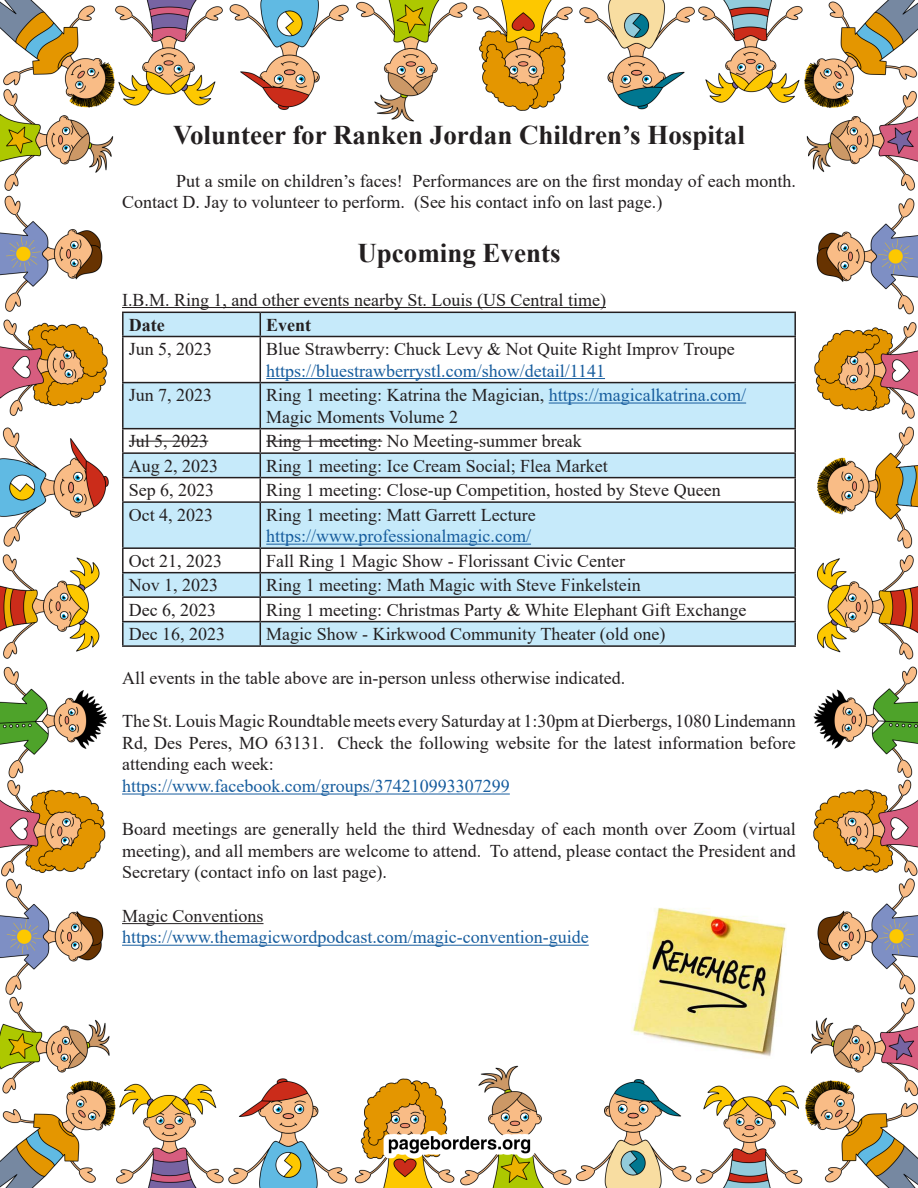
<style>
.page{position:relative;width:918px;height:1188px;background:#fff}
.page>*{position:absolute;margin:0;border:0;box-sizing:border-box;transform-origin:0 0}
.Article_Title{font:700 27px "Times New Roman";color:#231f20}
.t1{font:18px/21.6px "Times New Roman";color:#231f20;text-align:justify}
.t2{font:18px "Times New Roman";color:#175d9e}
.t3{font:700 18px "Times New Roman";color:#231f20}
.s1{color:#175d9e}
</style>
<div class="page">
<img style="left:0;top:0;width:918px;height:1188px">
<hr style="left:122px;top:307px;width:484px;height:1px;background:#231f20">
<hr style="left:122px;top:794px;width:388px;height:1px;background:#175d9e">
<hr style="left:122px;top:923px;width:142px;height:1px;background:#231f20">
<hr style="left:122px;top:945px;width:467px;height:1px;background:#175d9e">
<svg style="left:124px;top:313px;width:670px;height:332px;fill:#c6eafa"></svg>
<hr style="left:122px;top:312px;width:138px;height:1px;background:#231f20">
<hr style="left:122px;top:313px;width:2px;height:23px;background:#231f20">
<hr style="left:260px;top:312px;width:536px;height:1px;background:#231f20">
<svg style="left:260px;top:313px;width:1px;height:23px"></svg>
<hr style="left:794px;top:313px;width:2px;height:23px;background:#231f20">
<hr style="left:122px;top:336px;width:138px;height:1px;background:#231f20">
<hr style="left:122px;top:337px;width:2px;height:45px;background:#231f20">
<hr style="left:260px;top:336px;width:536px;height:1px;background:#231f20">
<hr style="left:260px;top:337px;width:1px;height:45px;background:#231f20">
<hr style="left:794px;top:337px;width:2px;height:45px;background:#231f20">
<hr style="left:122px;top:382px;width:138px;height:1px;background:#231f20">
<hr style="left:122px;top:383px;width:2px;height:45px;background:#231f20">
<hr style="left:260px;top:382px;width:536px;height:1px;background:#231f20">
<hr style="left:260px;top:383px;width:1px;height:45px;background:#231f20">
<hr style="left:794px;top:383px;width:2px;height:45px;background:#231f20">
<hr style="left:122px;top:428px;width:138px;height:1px;background:#231f20">
<hr style="left:122px;top:429px;width:2px;height:23px;background:#231f20">
<hr style="left:260px;top:428px;width:536px;height:1px;background:#231f20">
<hr style="left:794px;top:429px;width:2px;height:23px;background:#231f20">
<hr style="left:122px;top:452px;width:138px;height:2px;background:#231f20">
<hr style="left:122px;top:454px;width:2px;height:23px;background:#231f20">
<hr style="left:260px;top:452px;width:536px;height:2px;background:#231f20">
<hr style="left:794px;top:454px;width:2px;height:23px;background:#231f20">
<hr style="left:122px;top:477px;width:138px;height:1px;background:#231f20">
<hr style="left:122px;top:478px;width:2px;height:23px;background:#231f20">
<hr style="left:260px;top:477px;width:536px;height:1px;background:#231f20">
<svg style="left:260px;top:429px;width:1px;height:72px"></svg>
<hr style="left:794px;top:478px;width:2px;height:23px;background:#231f20">
<hr style="left:122px;top:501px;width:138px;height:2px;background:#231f20">
<hr style="left:122px;top:503px;width:2px;height:44px;background:#231f20">
<hr style="left:260px;top:501px;width:536px;height:2px;background:#231f20">
<hr style="left:260px;top:503px;width:1px;height:44px;background:#231f20">
<hr style="left:794px;top:503px;width:2px;height:44px;background:#231f20">
<hr style="left:122px;top:547px;width:138px;height:2px;background:#231f20">
<hr style="left:122px;top:549px;width:2px;height:23px;background:#231f20">
<hr style="left:260px;top:547px;width:536px;height:2px;background:#231f20">
<hr style="left:794px;top:549px;width:2px;height:23px;background:#231f20">
<hr style="left:122px;top:572px;width:138px;height:1px;background:#231f20">
<hr style="left:122px;top:573px;width:2px;height:23px;background:#231f20">
<hr style="left:260px;top:572px;width:536px;height:1px;background:#231f20">
<hr style="left:794px;top:573px;width:2px;height:23px;background:#231f20">
<hr style="left:122px;top:596px;width:138px;height:2px;background:#231f20">
<hr style="left:122px;top:598px;width:2px;height:23px;background:#231f20">
<hr style="left:260px;top:596px;width:536px;height:2px;background:#231f20">
<hr style="left:794px;top:598px;width:2px;height:23px;background:#231f20">
<hr style="left:122px;top:621px;width:138px;height:1px;background:#231f20">
<hr style="left:122px;top:622px;width:2px;height:23px;background:#231f20">
<hr style="left:260px;top:621px;width:536px;height:1px;background:#231f20">
<svg style="left:260px;top:549px;width:1px;height:96px"></svg>
<hr style="left:794px;top:622px;width:2px;height:23px;background:#231f20">
<hr style="left:122px;top:645px;width:138px;height:2px;background:#231f20">
<hr style="left:260px;top:645px;width:536px;height:2px;background:#231f20">
<hr style="left:266px;top:378px;width:339px;height:1px;background:#175d9e">
<hr style="left:549px;top:403px;width:197px;height:1px;background:#175d9e">
<hr style="left:129px;top:441px;width:79px;height:1px;background:#231f20">
<hr style="left:266px;top:441px;width:116px;height:1px;background:#231f20">
<hr style="left:266px;top:544px;width:265px;height:1px;background:#175d9e">
<img style="left:625px;top:901px;width:161px;height:163px">
<p class="Article_Title" style="left:173px;top:115px;width:573px">Volunteer for Ranken Jordan Children’s Hospital</p>
<p class="t1" style="left:122px;top:169px;width:675px;text-indent:54px">Put a smile on children’s faces! Performances are on the first monday of each month.<br>Contact D. Jay to volunteer to perform. (See his contact info on last page.)</p>
<p class="Article_Title" style="left:357px;top:234px;width:205px">Upcoming Events</p>
<p class="t1" style="left:122px;top:288px;width:485px">I.B.M. Ring 1, and other events nearby St. Louis (US Central time)</p>
<p class="t3" style="left:129px;top:311px;width:37px">Date</p>
<p class="t3" style="left:266px;top:311px;width:46px">Event</p>
<p class="t1" style="left:129px;top:338px;width:85px">Jun 5, 2023</p>
<p class="t1" style="left:266px;top:338px;width:470px">Blue Strawberry: Chuck Levy &amp; Not Quite Right Improv Troupe</p>
<p class="t2" style="left:266px;top:358px;width:340px">https://bluestrawberrystl.com/show/detail/1141</p>
<p class="t1" style="left:129px;top:384px;width:85px">Jun 7, 2023</p>
<p class="t1" style="left:266px;top:384px;width:481px">Ring 1 meeting: Katrina the Magician, <span class="s1">https://magicalkatrina.com/</span></p>
<p class="t1" style="left:266px;top:405px;width:193px">Magic Moments Volume 2</p>
<p class="t1" style="left:129px;top:430px;width:81px">Jul 5, 2023</p>
<p class="t1" style="left:266px;top:430px;width:317px">Ring 1 meeting: No Meeting-summer break</p>
<p class="t1" style="left:129px;top:454px;width:91px">Aug 2, 2023</p>
<p class="t1" style="left:266px;top:454px;width:343px">Ring 1 meeting: Ice Cream Social; Flea Market</p>
<p class="t1" style="left:129px;top:479px;width:87px">Sep 6, 2023</p>
<p class="t1" style="left:266px;top:479px;width:456px">Ring 1 meeting: Close-up Competition, hosted by Steve Queen</p>
<p class="t1" style="left:129px;top:503px;width:86px">Oct 4, 2023</p>
<p class="t1" style="left:266px;top:503px;width:271px">Ring 1 meeting: Matt Garrett Lecture</p>
<p class="t2" style="left:266px;top:523px;width:266px">https://www.professionalmagic.com/</p>
<p class="t1" style="left:129px;top:549px;width:95px">Oct 21, 2023</p>
<p class="t1" style="left:266px;top:549px;width:361px">Fall Ring 1 Magic Show - Florissant Civic Center</p>
<p class="t1" style="left:129px;top:574px;width:91px">Nov 1, 2023</p>
<p class="t1" style="left:266px;top:574px;width:376px">Ring 1 meeting: Math Magic with Steve Finkelstein</p>
<p class="t1" style="left:129px;top:598px;width:89px">Dec 6, 2023</p>
<p class="t1" style="left:266px;top:598px;width:482px">Ring 1 meeting: Christmas Party &amp; White Elephant Gift Exchange</p>
<p class="t1" style="left:129px;top:623px;width:98px">Dec 16, 2023</p>
<p class="t1" style="left:266px;top:623px;width:401px">Magic Show - Kirkwood Community Theater (old one)</p>
<p class="t1" style="left:122px;top:667px;width:505px">All events in the table above are in-person unless otherwise indicated.</p>
<p class="t1" style="left:122px;top:710px;width:675px">The St. Louis Magic Roundtable meets every Saturday at 1:30pm at Dierbergs, 1080 Lindemann Rd, Des Peres, MO 63131. Check the following website for the latest information before attending each week:</p>
<p class="t2" style="left:122px;top:773px;width:389px">https://www.facebook.com/groups/374210993307299</p>
<p class="t1" style="left:122px;top:818px;width:675px">Board meetings are generally held the third Wednesday of each month over Zoom (virtual meeting), and all members are welcome to attend. To attend, please contact the President and Secretary (contact info on last page).</p>
<p class="t1" style="left:122px;top:904px;width:143px">Magic Conventions</p>
<p class="t2" style="left:122px;top:925px;width:468px">https://www.themagicwordpodcast.com/magic-convention-guide</p>
</div>
